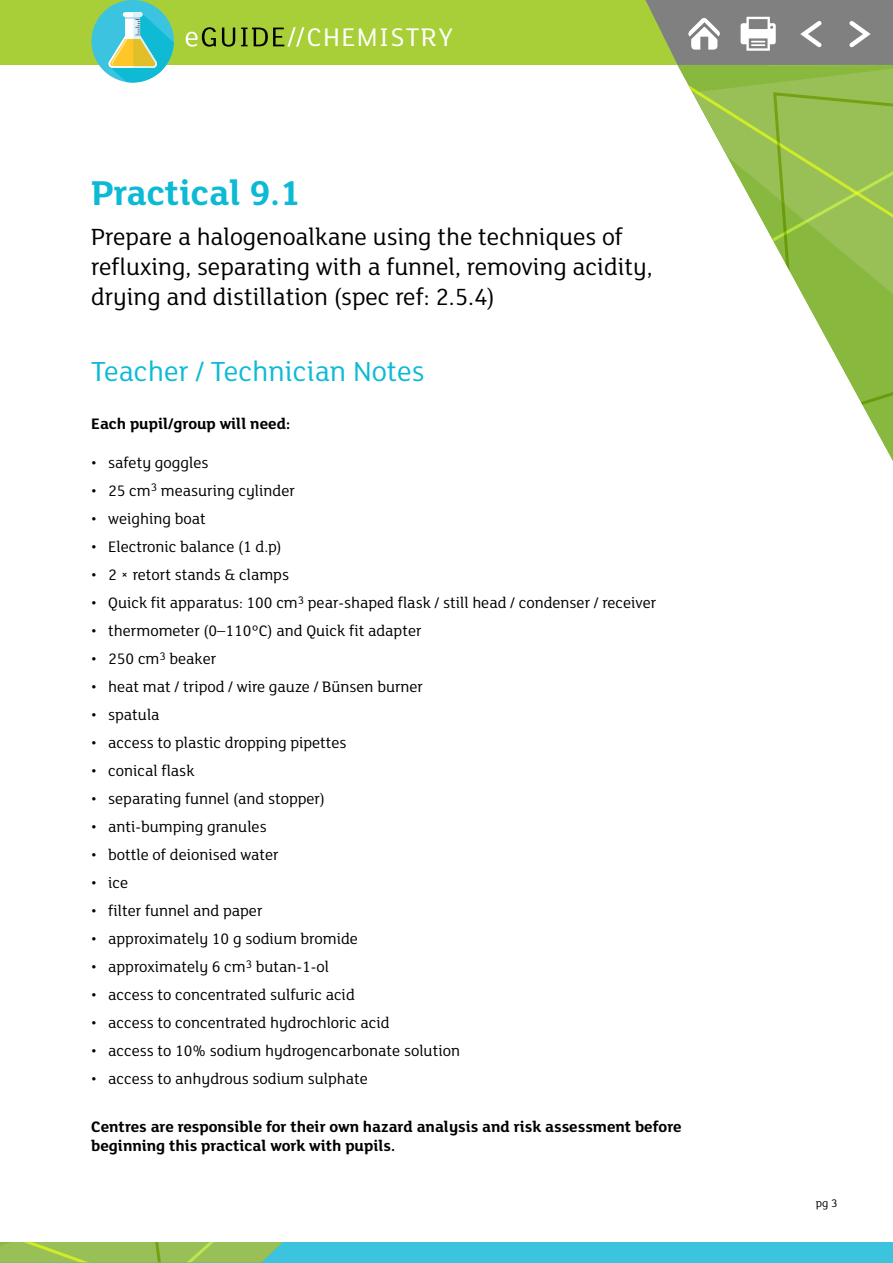
<style>
.page{position:relative;width:893px;height:1263px;background:#fff}
.page>*{position:absolute;margin:0;border:0;box-sizing:border-box;transform-origin:0 0}
.t1{font:700 37.5px "FS Lola";color:#0dbad6}
.t2{font:30px "FS Lola";color:#0dbad6}
.t3{font:27.75px "FS Lola";letter-spacing:.05em;color:#fff}
.t4{font:25.5px/30px "FS Lola";color:#000}
.t5{font:16.5px "FS Lola";color:#000}
.Body{font:700 16.5px/19.5px "FS Lola";color:#000}
.t6{font:12px "FS Lola";color:#000}
</style>
<div class="page">
<div style="left:0;top:0;width:893px;height:65px;background:#a9cf38"></div>
<svg style="left:186px;top:27px;width:30px;height:20px"></svg>
<svg style="left:222px;top:28px;width:13px;height:19px"></svg>
<svg style="left:241px;top:27px;width:63px;height:20px"></svg>
<div style="left:0;top:1242px;width:893px;height:21px;background:#3cc3de"></div>
<svg style="left:645px;top:0;width:248px;height:65px;background:#8f9286"></svg>
<svg style="left:678px;top:65px;width:215px;height:389px"></svg>
<svg style="left:771px;top:91px;width:122px;height:336px"></svg>
<svg style="left:0;top:1242px;width:283px;height:20px;background:#96c158"></svg>
<div style="left:91px;top:0;width:83px;height:82px;background:#3cc3df;border-radius:50%"></div>
<svg style="left:107px;top:12px;width:67px;height:70px"></svg>
<h3 class="t3" style="left:307px;top:19px;width:148px">CHEMISTRY</h3>
<h1 class="t1" style="left:91px;top:167px;width:211px">Practical 9.1</h1>
<h3 class="t4" style="left:91px;top:220px;width:563px">Prepare a halogenoalkane using the techniques of refluxing, separating with a funnel, removing acidity, drying and distillation (spec ref: 2.5.4)</h3>
<h3 class="t2" style="left:91px;top:351px;width:335px">Teacher / Technician Notes</h3>
<p class="Body" style="left:91px;top:413px;width:200px">Each pupil/group will need:</p>
<p class="t5" style="left:91px;top:452px;width:119px">• safety goggles</p>
<p class="t5" style="left:91px;top:480px;width:205px">• 25 cm<sup>3</sup> measuring cylinder</p>
<p class="t5" style="left:91px;top:508px;width:116px">• weighing boat</p>
<p class="t5" style="left:91px;top:536px;width:192px">• Electronic balance (1 d.p)</p>
<p class="t5" style="left:91px;top:564px;width:199px">• 2 × retort stands &amp; clamps</p>
<p class="t5" style="left:91px;top:592px;width:567px">• Quick fit apparatus: 100 cm<sup>3</sup> pear-shaped flask / still head / condenser / receiver</p>
<p class="t5" style="left:91px;top:620px;width:332px">• thermometer (0–110°C) and Quick fit adapter</p>
<p class="t5" style="left:91px;top:648px;width:127px">• 250 cm<sup>3</sup> beaker</p>
<p class="t5" style="left:91px;top:676px;width:333px">• heat mat / tripod / wire gauze / Bünsen burner</p>
<p class="t5" style="left:91px;top:704px;width:70px">• spatula</p>
<p class="t5" style="left:91px;top:732px;width:257px">• access to plastic dropping pipettes</p>
<p class="t5" style="left:91px;top:760px;width:105px">• conical flask</p>
<p class="t5" style="left:91px;top:788px;width:235px">• separating funnel (and stopper)</p>
<p class="t5" style="left:91px;top:816px;width:177px">• anti-bumping granules</p>
<p class="t5" style="left:91px;top:844px;width:189px">• bottle of deionised water</p>
<p class="t5" style="left:91px;top:872px;width:39px">• ice</p>
<p class="t5" style="left:91px;top:900px;width:173px">• filter funnel and paper</p>
<p class="t5" style="left:91px;top:928px;width:268px">• approximately 10 g sodium bromide</p>
<p class="t5" style="left:91px;top:956px;width:239px">• approximately 6 cm<sup>3</sup> butan-1-ol</p>
<p class="t5" style="left:91px;top:984px;width:265px">• access to concentrated sulfuric acid</p>
<p class="t5" style="left:91px;top:1012px;width:300px">• access to concentrated hydrochloric acid</p>
<p class="t5" style="left:91px;top:1040px;width:370px">• access to 10% sodium hydrogencarbonate solution</p>
<p class="t5" style="left:91px;top:1068px;width:278px">• access to anhydrous sodium sulphate</p>
<p class="Body" style="left:91px;top:1116px;width:592px">Centres are responsible for their own hazard analysis and risk assessment before beginning this practical work with pupils.</p>
<p class="t6" style="left:816px;top:1195px;width:23px">pg 3</p>
</div>
